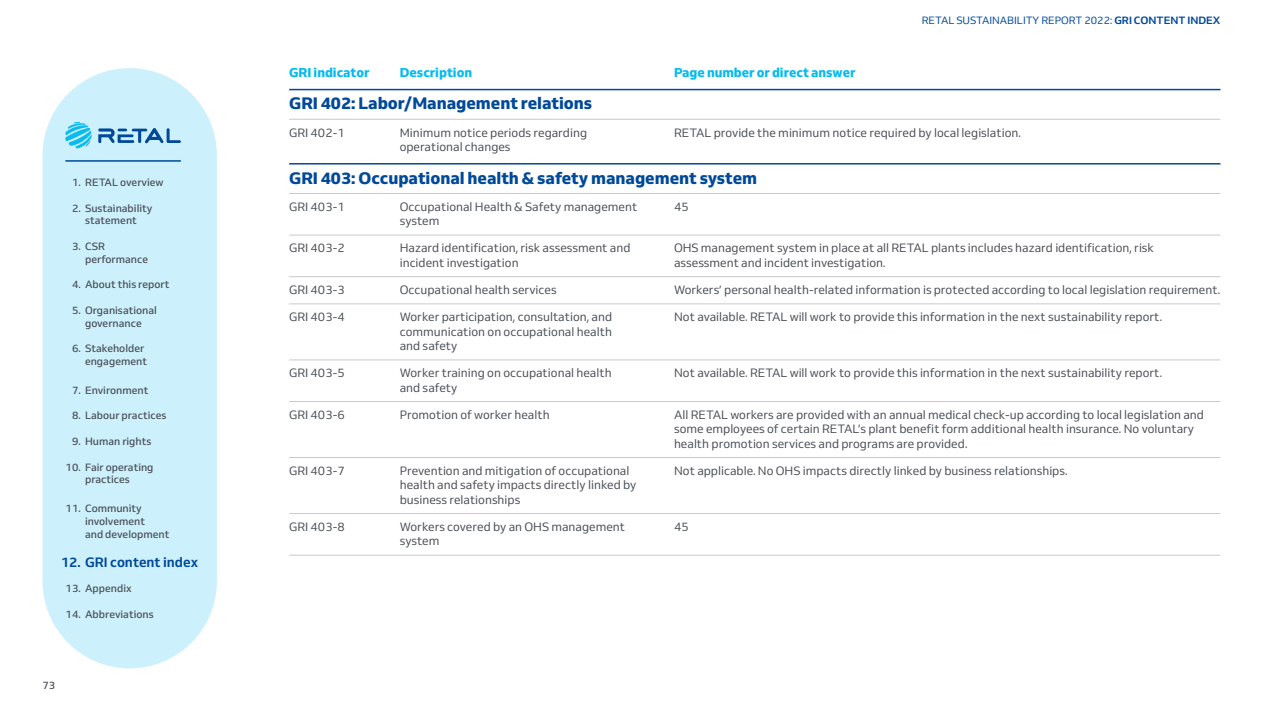
<style>
.page{position:relative;width:1263px;height:711px;background:#fff}
.page>*{position:absolute;margin:0;border:0;box-sizing:border-box;transform-origin:0 0}
.t1{font:800 16.5px "Venn";color:#004999}
.t2{font:700 13.5px "Venn";color:#004999}
.t3{font:800 12.75px "Venn";color:#04bbef}
.t4{font:12px/14.4px "Venn";color:#4b515a}
.t5{font:500 10.5px/12.8px "Venn";color:#4b515a;text-align:center}
.t6{font:10.5px "Venn";color:#004999}
.s1{font-weight:700}
</style>
<div class="page">
<hr style="left:289px;top:89px;width:931px;height:1px;background:#004999">
<hr style="left:289px;top:119px;width:931px;height:1px;background:#c9c9c9">
<hr style="left:289px;top:163px;width:931px;height:1px;background:#004999">
<hr style="left:289px;top:193px;width:931px;height:1px;background:#c9c9c9">
<hr style="left:289px;top:234px;width:931px;height:1px;background:#c9c9c9">
<hr style="left:289px;top:276px;width:931px;height:1px;background:#c9c9c9">
<hr style="left:289px;top:303px;width:931px;height:1px;background:#c9c9c9">
<hr style="left:289px;top:359px;width:931px;height:1px;background:#c9c9c9">
<hr style="left:289px;top:401px;width:931px;height:1px;background:#c9c9c9">
<hr style="left:289px;top:457px;width:931px;height:1px;background:#c9c9c9">
<hr style="left:289px;top:513px;width:931px;height:1px;background:#c9c9c9">
<hr style="left:289px;top:554px;width:931px;height:1px;background:#c9c9c9">
<div style="left:43px;top:68px;width:174px;height:600px;background:#cdf1fc;border-radius:87px"></div>
<svg style="left:65px;top:122px;width:27px;height:26px"></svg>
<svg style="left:98px;top:128px;width:83px;height:16px"></svg>
<hr style="left:66px;top:160px;width:114px;height:1px;background:#004999">
<p class="t5" style="left:72px;top:176px;width:93px">1. RETAL overview</p>
<p class="t5" style="left:72px;top:201px;width:82px">2. Sustainability statement</p>
<p class="t5" style="left:85px;top:239px;width:65px;text-align:left;text-indent:-13px">3. CSR performance</p>
<p class="t5" style="left:72px;top:278px;width:99px">4. About this report</p>
<p class="t5" style="left:72px;top:303px;width:86px">5. Organisational governance</p>
<p class="t5" style="left:72px;top:341px;width:77px;text-align:right">6. Stakeholder engagement</p>
<p class="t5" style="left:72px;top:383px;width:78px">7. Environment</p>
<p class="t5" style="left:72px;top:409px;width:96px">8. Labour practices</p>
<p class="t5" style="left:72px;top:434px;width:81px">9. Human rights</p>
<p class="t5" style="left:66px;top:460px;width:89px">10. Fair operating practices</p>
<p class="t5" style="left:85px;top:501px;width:86px;text-align:left;text-indent:-19px">11. Community involvement<br>and development</p>
<p class="t2" style="left:61px;top:553px;width:139px">12. GRI content index</p>
<p class="t5" style="left:66px;top:581px;width:68px">13. Appendix</p>
<p class="t5" style="left:66px;top:607px;width:90px">14. Abbreviations</p>
<p class="t5" style="left:43px;top:677px;width:14px">73</p>
<p class="t3" style="left:289px;top:64px;width:82px">GRI indicator</p>
<p class="t3" style="left:400px;top:64px;width:74px">Description</p>
<p class="t3" style="left:674px;top:64px;width:183px">Page number or direct answer</p>
<p class="t6" style="left:922px;top:14px;width:300px">RETAL SUSTAINABILITY REPORT 2022: <span class="s1">GRI CONTENT INDEX</span></p>
<h1 class="t1" style="left:289px;top:93px;width:304px">GRI 402: Labor/Management relations</h1>
<p class="t4" style="left:289px;top:125px;width:57px">GRI 402-1</p>
<p class="t4" style="left:400px;top:125px;width:189px">Minimum notice periods regarding</p>
<p class="t4" style="left:674px;top:125px;width:348px">RETAL provide the minimum notice required by local legislation.</p>
<p class="t4" style="left:400px;top:139px;width:112px">operational changes</p>
<h1 class="t1" style="left:289px;top:167px;width:469px">GRI 403: Occupational health &amp; safety management system</h1>
<p class="t4" style="left:289px;top:199px;width:57px">GRI 403-1</p>
<p class="t4" style="left:400px;top:199px;width:239px">Occupational Health &amp; Safety management</p>
<p class="t4" style="left:674px;top:199px;width:16px">45</p>
<p class="t4" style="left:400px;top:213px;width:41px">system</p>
<p class="t4" style="left:289px;top:241px;width:57px">GRI 403-2</p>
<p class="t4" style="left:400px;top:241px;width:232px">Hazard identification, risk assessment and</p>
<p class="t4" style="left:674px;top:241px;width:481px">OHS management system in place at all RETAL plants includes hazard identification, risk</p>
<p class="t4" style="left:400px;top:255px;width:120px">incident investigation</p>
<p class="t4" style="left:674px;top:255px;width:213px">assessment and incident investigation.</p>
<p class="t4" style="left:289px;top:282px;width:57px">GRI 403-3</p>
<p class="t4" style="left:400px;top:282px;width:158px">Occupational health services</p>
<p class="t4" style="left:674px;top:282px;width:548px">Workers’ personal health-related information is protected according to local legislation requirement.</p>
<p class="t4" style="left:289px;top:309px;width:57px">GRI 403-4</p>
<p class="t4" style="left:400px;top:309px;width:214px">Worker participation, consultation, and</p>
<p class="t4" style="left:674px;top:309px;width:490px">Not available. RETAL will work to provide this information in the next sustainability report.</p>
<p class="t4" style="left:400px;top:324px;width:214px">communication on occupational health and safety</p>
<p class="t4" style="left:289px;top:365px;width:57px">GRI 403-5</p>
<p class="t4" style="left:400px;top:365px;width:213px">Worker training on occupational health</p>
<p class="t4" style="left:674px;top:365px;width:490px">Not available. RETAL will work to provide this information in the next sustainability report.</p>
<p class="t4" style="left:400px;top:380px;width:59px">and safety</p>
<p class="t4" style="left:289px;top:407px;width:57px">GRI 403-6</p>
<p class="t4" style="left:400px;top:407px;width:151px">Promotion of worker health</p>
<p class="t4" style="left:674px;top:407px;width:531px">All RETAL workers are provided with an annual medical check-up according to local legislation and some employees of certain RETAL’s plant benefit form additional health insurance. No voluntary health promotion services and programs are provided.</p>
<p class="t4" style="left:289px;top:463px;width:57px">GRI 403-7</p>
<p class="t4" style="left:400px;top:463px;width:231px">Prevention and mitigation of occupational</p>
<p class="t4" style="left:674px;top:463px;width:395px">Not applicable. No OHS impacts directly linked by business relationships.</p>
<p class="t4" style="left:400px;top:477px;width:238px">health and safety impacts directly linked by business relationships</p>
<p class="t4" style="left:289px;top:519px;width:57px">GRI 403-8</p>
<p class="t4" style="left:400px;top:519px;width:227px">Workers covered by an OHS management</p>
<p class="t4" style="left:674px;top:519px;width:16px">45</p>
<p class="t4" style="left:400px;top:533px;width:41px">system</p>
</div>
